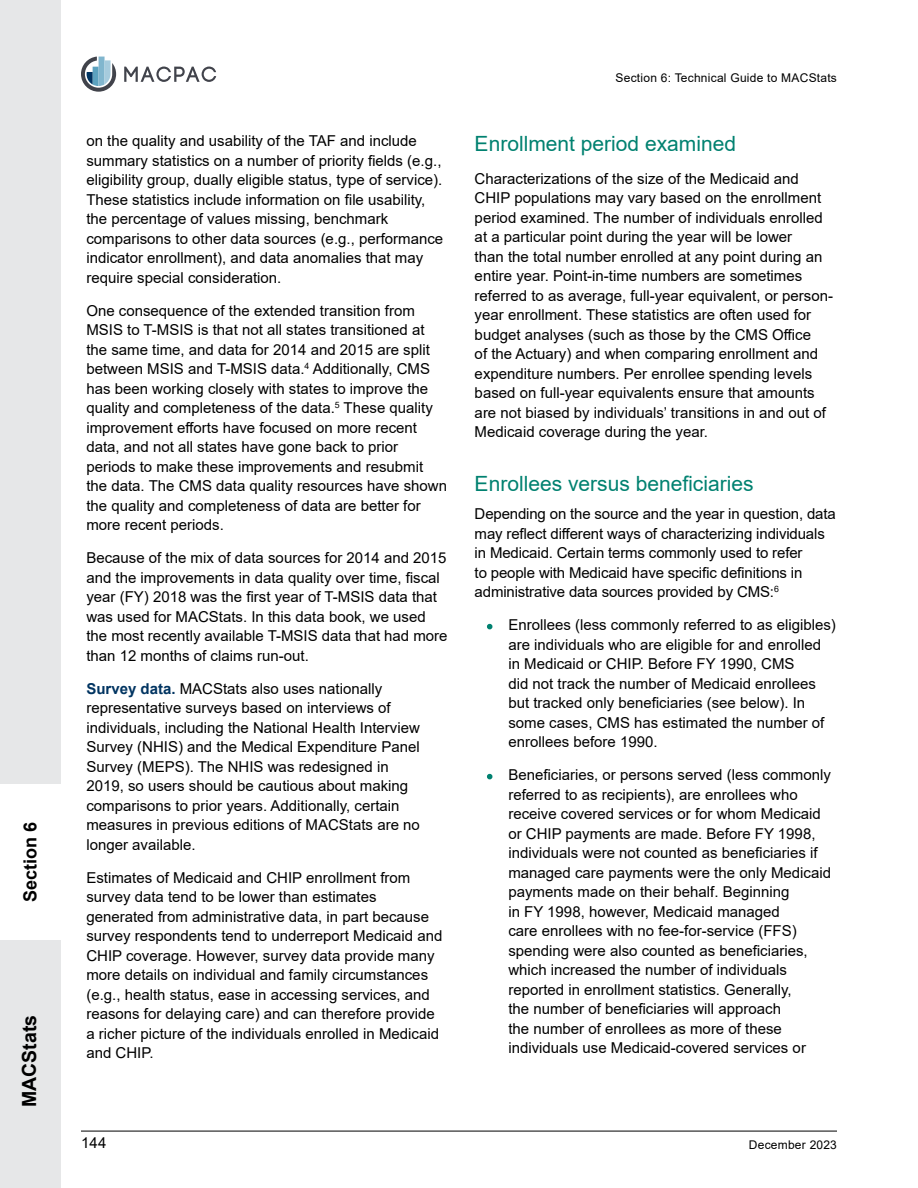
<style>
.page{position:relative;width:918px;height:1188px;background:#fff}
.page>*{position:absolute;margin:0;border:0;box-sizing:border-box;transform-origin:0 0}
.H2{font:21px "Arial";color:#008170}
.t1{font:700 19.5px "Arial";color:#000}
.t2{font:700 18px "Arial";color:#000}
.List_Bullet_1{font:15px/19.5px "Arial";color:#000}
.t3{font:12px "Arial";letter-spacing:.02em;color:#000}
.s1{font-weight:700;color:#003461}
.s2{font-weight:700;font-size:8.7px;color:#008170}
</style>
<div class="page">
<hr style="left:81px;top:1131px;width:756px;height:1px;background:#000">
<svg style="left:124px;top:67px;width:92px;height:15px"></svg>
<svg style="left:81px;top:57px;width:35px;height:35px"></svg>
<div style="left:0;top:0;width:61px;height:1188px;background:#e6e7e8"></div>
<div style="left:0;top:784px;width:66px;height:156px;background:#fff"></div>
<p class="t2" style="left:17px;top:902px;width:82px;rotate:-90deg">Section 6</p>
<h2 class="t1" style="left:16px;top:1107px;width:94px;rotate:-90deg">MACStats</h2>
<p class="List_Bullet_1" style="left:86px;top:131px;width:358px">on the quality and usability of the TAF and include summary statistics on a number of priority fields (e.g., eligibility group, dually eligible status, type of service).<br>These statistics include information on file usability, the percentage of values missing, benchmark comparisons to other data sources (e.g., performance indicator enrollment), and data anomalies that may require special consideration.</p>
<p class="List_Bullet_1" style="left:86px;top:301px;width:362px">One consequence of the extended transition from MSIS to T-MSIS is that not all states transitioned at the same time, and data for 2014 and 2015 are split between MSIS and T-MSIS data.<sup>4</sup> Additionally, CMS has been working closely with states to improve the quality and completeness of the data.<sup>5</sup> These quality improvement efforts have focused on more recent data, and not all states have gone back to prior periods to make these improvements and resubmit the data. The CMS data quality resources have shown the quality and completeness of data are better for more recent periods.</p>
<p class="List_Bullet_1" style="left:86px;top:548px;width:363px">Because of the mix of data sources for 2014 and 2015 and the improvements in data quality over time, fiscal year (FY) 2018 was the first year of T-MSIS data that was used for MACStats. In this data book, we used the most recently available T-MSIS data that had more than 12 months of claims run-out.</p>
<p class="List_Bullet_1" style="left:86px;top:679px;width:335px"><span class="s1">Survey data.</span> MACStats also uses nationally representative surveys based on interviews of individuals, including the National Health Interview Survey (NHIS) and the Medical Expenditure Panel Survey (MEPS). The NHIS was redesigned in 2019, so users should be cautious about making comparisons to prior years. Additionally, certain measures in previous editions of MACStats are no longer available.</p>
<p class="List_Bullet_1" style="left:86px;top:868px;width:358px">Estimates of Medicaid and CHIP enrollment from survey data tend to be lower than estimates generated from administrative data, in part because survey respondents tend to underreport Medicaid and CHIP coverage. However, survey data provide many more details on individual and family circumstances (e.g., health status, ease in accessing services, and reasons for delaying care) and can therefore provide a richer picture of the individuals enrolled in Medicaid and CHIP.</p>
<p class="t3" style="left:616px;top:70px;width:223px">Section 6: Technical Guide to MACStats</p>
<p class="H2" style="left:475px;top:129px;width:263px">Enrollment period examined</p>
<p class="List_Bullet_1" style="left:475px;top:169px;width:360px">Characterizations of the size of the Medicaid and CHIP populations may vary based on the enrollment period examined. The number of individuals enrolled at a particular point during the year will be lower<br>than the total number enrolled at any point during an entire year. Point-in-time numbers are sometimes referred to as average, full-year equivalent, or person&shy;year enrollment. These statistics are often used for budget analyses (such as those by the CMS Office<br>of the Actuary) and when comparing enrollment and expenditure numbers. Per enrollee spending levels based on full-year equivalents ensure that amounts are not biased by individuals’ transitions in and out of Medicaid coverage during the year.</p>
<h3 class="H2" style="left:475px;top:469px;width:280px">Enrollees versus beneficiaries</h3>
<p class="List_Bullet_1" style="left:475px;top:504px;width:363px">Depending on the source and the year in question, data may reflect different ways of characterizing individuals in Medicaid. Certain terms commonly used to refer<br>to people with Medicaid have specific definitions in administrative data sources provided by CMS:<sup>6</sup></p>
<p class="List_Bullet_1" style="left:508px;top:615px;width:329px;text-indent:-20px"><span class="s2">•</span> Enrollees (less commonly referred to as eligibles) are individuals who are eligible for and enrolled in Medicaid or CHIP. Before FY 1990, CMS<br>did not track the number of Medicaid enrollees but tracked only beneficiaries (see below). In some cases, CMS has estimated the number of enrollees before 1990.</p>
<p class="List_Bullet_1" style="left:508px;top:765px;width:324px;text-indent:-20px"><span class="s2">•</span> Beneficiaries, or persons served (less commonly referred to as recipients), are enrollees who receive covered services or for whom Medicaid or CHIP payments are made. Before FY 1998, individuals were not counted as beneficiaries if managed care payments were the only Medicaid payments made on their behalf. Beginning<br>in FY 1998, however, Medicaid managed<br>care enrollees with no fee-for-service (FFS) spending were also counted as beneficiaries, which increased the number of individuals reported in enrollment statistics. Generally,<br>the number of beneficiaries will approach<br>the number of enrollees as more of these individuals use Medicaid-covered services or</p>
<p class="List_Bullet_1" style="left:81px;top:1132px;width:27px">144</p>
<p class="t3" style="left:749px;top:1136px;width:90px">December 2023</p>
</div>
